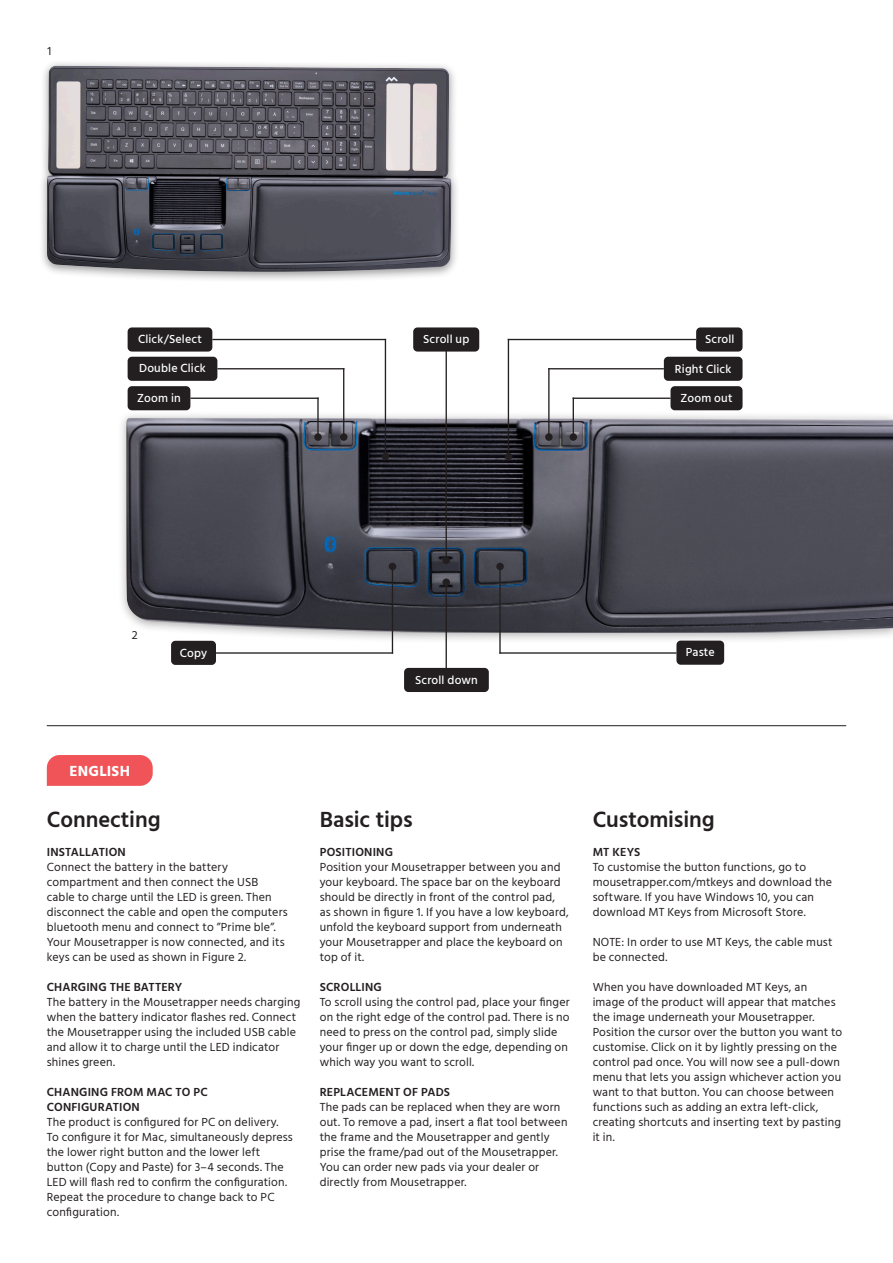
<style>
.page{position:relative;width:893px;height:1263px;background:#fff}
.page>*{position:absolute;margin:0;border:0;box-sizing:border-box;transform-origin:0 0}
.t1{font:600 22.5px "Hind";letter-spacing:-.005em;color:#231f20}
.t2{font:700 15px "Hind";letter-spacing:.015em;color:#fff}
.t3{font:12px/15px "Hind";letter-spacing:.015em;color:#231f20}
.t4{font:600 12px/15px "Hind";letter-spacing:.015em;color:#231f20}
.t5{font:500 12px "Hind";letter-spacing:.015em;color:#fff}
</style>
<div class="page">
<hr style="left:47px;top:725px;width:799px;height:1px;background:#231f20">
<div style="left:117px;top:411px;width:776px;height:233px;background:#231f20;opacity:.35"></div>
<img style="left:126px;top:418px;width:767px;height:215px">
<div style="left:413px;top:327px;width:66px;height:25px;background:#231f20;border-radius:4px"></div>
<div style="left:171px;top:641px;width:45px;height:24px;background:#231f20;border-radius:4px"></div>
<div style="left:676px;top:641px;width:48px;height:24px;background:#231f20;border-radius:4px"></div>
<div style="left:128px;top:386px;width:62px;height:24px;background:#231f20;border-radius:4px"></div>
<div style="left:670px;top:386px;width:72px;height:24px;background:#231f20;border-radius:4px"></div>
<div style="left:128px;top:327px;width:84px;height:25px;background:#231f20;border-radius:4px"></div>
<div style="left:128px;top:357px;width:89px;height:24px;background:#231f20;border-radius:4px"></div>
<div style="left:664px;top:357px;width:78px;height:24px;background:#231f20;border-radius:4px"></div>
<div style="left:696px;top:327px;width:46px;height:25px;background:#231f20;border-radius:4px"></div>
<div style="left:404px;top:668px;width:85px;height:24px;background:#231f20;border-radius:4px"></div>
<hr style="left:392px;top:566px;width:1px;height:88px;background:#231f20">
<hr style="left:216px;top:652px;width:177px;height:2px;background:#231f20">
<hr style="left:446px;top:582px;width:1px;height:86px;background:#231f20">
<hr style="left:446px;top:348px;width:1px;height:212px;background:#231f20">
<hr style="left:317px;top:398px;width:2px;height:39px;background:#231f20">
<hr style="left:573px;top:398px;width:1px;height:39px;background:#231f20">
<hr style="left:343px;top:368px;width:1px;height:69px;background:#231f20">
<hr style="left:548px;top:368px;width:2px;height:70px;background:#231f20">
<hr style="left:385px;top:339px;width:1px;height:117px;background:#231f20">
<hr style="left:508px;top:339px;width:1px;height:117px;background:#231f20">
<hr style="left:190px;top:398px;width:129px;height:1px;background:#231f20">
<hr style="left:217px;top:368px;width:127px;height:1px;background:#231f20">
<hr style="left:212px;top:339px;width:174px;height:1px;background:#231f20">
<hr style="left:499px;top:652px;width:177px;height:2px;background:#231f20">
<hr style="left:499px;top:566px;width:2px;height:88px;background:#231f20">
<div style="left:442px;top:557px;width:8px;height:7px;background:#231f20;border-radius:50%"></div>
<div style="left:442px;top:578px;width:8px;height:8px;background:#231f20;border-radius:50%"></div>
<div style="left:389px;top:563px;width:7px;height:7px;background:#231f20;border-radius:50%"></div>
<div style="left:505px;top:453px;width:7px;height:7px;background:#231f20;border-radius:50%"></div>
<div style="left:382px;top:453px;width:7px;height:7px;background:#231f20;border-radius:50%"></div>
<div style="left:340px;top:433px;width:7px;height:8px;background:#231f20;border-radius:50%"></div>
<div style="left:545px;top:433px;width:8px;height:8px;background:#231f20;border-radius:50%"></div>
<div style="left:569px;top:433px;width:8px;height:8px;background:#231f20;border-radius:50%"></div>
<div style="left:314px;top:433px;width:8px;height:8px;background:#231f20;border-radius:50%"></div>
<div style="left:496px;top:563px;width:8px;height:7px;background:#231f20;border-radius:50%"></div>
<hr style="left:573px;top:398px;width:97px;height:1px;background:#231f20">
<hr style="left:548px;top:368px;width:116px;height:1px;background:#231f20">
<hr style="left:508px;top:339px;width:188px;height:1px;background:#231f20">
<svg style="left:47px;top:755px;width:106px;height:31px;background:#f05a5e"></svg>
<div style="left:38px;top:60px;width:422px;height:223px;background:#231f20;opacity:.45"></div>
<img style="left:47px;top:66px;width:404px;height:206px">
<p class="t3" style="left:48px;top:44px;width:5px">1</p>
<p class="t5" style="left:138px;top:331px;width:65px">Click/Select</p>
<p class="t5" style="left:139px;top:360px;width:68px">Double Click</p>
<p class="t5" style="left:675px;top:361px;width:58px">Right Click</p>
<p class="t5" style="left:423px;top:331px;width:48px">Scroll up</p>
<p class="t5" style="left:705px;top:331px;width:31px">Scroll</p>
<p class="t5" style="left:137px;top:390px;width:45px">Zoom in</p>
<p class="t5" style="left:680px;top:390px;width:54px">Zoom out</p>
<p class="t3" style="left:132px;top:628px;width:7px">2</p>
<p class="t2" style="left:70px;top:762px;width:62px">ENGLISH</p>
<p class="t5" style="left:180px;top:644px;width:29px">Copy</p>
<p class="t5" style="left:686px;top:644px;width:30px">Paste</p>
<p class="t5" style="left:415px;top:671px;width:64px">Scroll down</p>
<p class="t1" style="left:47px;top:803px;width:115px">Connecting</p>
<p class="t1" style="left:320px;top:803px;width:94px">Basic tips</p>
<p class="t1" style="left:593px;top:803px;width:123px">Customising</p>
<p class="t4" style="left:47px;top:845px;width:81px">INSTALLATION</p>
<p class="t3" style="left:47px;top:860px;width:243px">Connect the battery in the battery compartment and then connect the USB cable to charge until the LED is green. Then disconnect the cable and open the computers bluetooth menu and connect to ”Prime ble”.</p>
<p class="t3" style="left:47px;top:935px;width:239px">Your Mousetrapper is now connected, and its keys can be used as shown in Figure 2.</p>
<p class="t4" style="left:47px;top:980px;width:137px">CHARGING THE BATTERY</p>
<p class="t3" style="left:47px;top:995px;width:255px">The battery in the Mousetrapper needs charging when the battery indicator flashes red. Connect the Mousetrapper using the included USB cable and allow it to charge until the LED indicator shines green.</p>
<p class="t4" style="left:47px;top:1085px;width:162px">CHANGING FROM MAC TO PC<br>CONFIGURATION</p>
<p class="t3" style="left:47px;top:1115px;width:248px">The product is configured for PC on delivery.<br>To configure it for Mac, simultaneously depress the lower right button and the lower left button (Copy and Paste) for 3–4 seconds. The LED will flash red to confirm the configuration.<br>Repeat the procedure to change back to PC configuration.</p>
<p class="t4" style="left:320px;top:845px;width:75px">POSITIONING</p>
<p class="t3" style="left:320px;top:860px;width:251px">Position your Mousetrapper between you and your keyboard. The space bar on the keyboard should be directly in front of the control pad, as shown in figure 1. If you have a low keyboard, unfold the keyboard support from underneath your Mousetrapper and place the keyboard on top of it.</p>
<p class="t4" style="left:320px;top:980px;width:64px">SCROLLING</p>
<p class="t3" style="left:320px;top:995px;width:251px">To scroll using the control pad, place your finger on the right edge of the control pad. There is no need to press on the control pad, simply slide your finger up or down the edge, depending on which way you want to scroll.</p>
<p class="t4" style="left:320px;top:1085px;width:132px">REPLACEMENT OF PADS</p>
<p class="t3" style="left:320px;top:1100px;width:249px">The pads can be replaced when they are worn out. To remove a pad, insert a flat tool between the frame and the Mousetrapper and gently prise the frame/pad out of the Mousetrapper.<br>You can order new pads via your dealer or directly from Mousetrapper.</p>
<p class="t4" style="left:593px;top:845px;width:49px">MT KEYS</p>
<p class="t3" style="left:593px;top:860px;width:241px">To customise the button functions, go to mousetrapper.com/mtkeys and download the software. If you have Windows 10, you can download MT Keys from Microsoft Store.</p>
<p class="t3" style="left:593px;top:935px;width:241px">NOTE: In order to use MT Keys, the cable must be connected.</p>
<p class="t3" style="left:593px;top:980px;width:251px">When you have downloaded MT Keys, an<br>image of the product will appear that matches the image underneath your Mousetrapper.<br>Position the cursor over the button you want to customise. Click on it by lightly pressing on the control pad once. You will now see a pull-down menu that lets you assign whichever action you want to that button. You can choose between functions such as adding an extra left-click, creating shortcuts and inserting text by pasting it in.</p>
</div>
